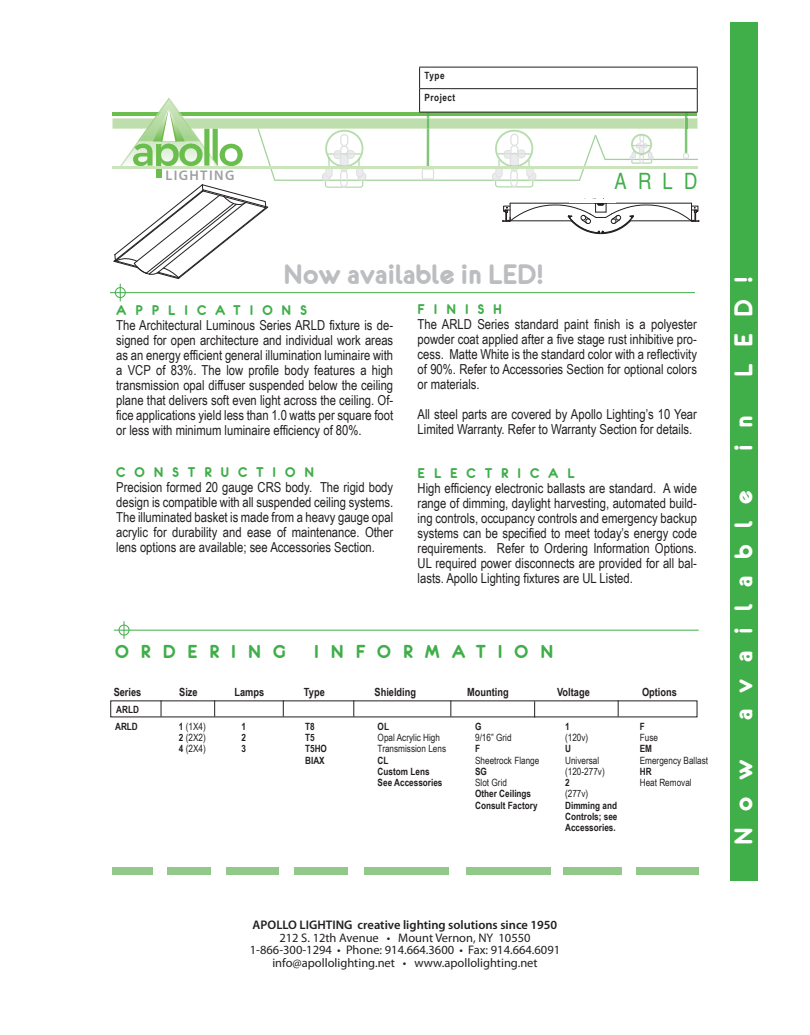
<style>
.page{position:relative;width:810px;height:1035px;background:#fff}
.page>*{position:absolute;margin:0;border:0;box-sizing:border-box;transform-origin:0 0}
.t1{font:30px "Eurofurencebold";color:#bcbdc0}
.t2{font:27.5px "Eurofurencebold";letter-spacing:.6em;color:#fff}
.t3{font:condensed 22.5px "Helvetica";color:#40ae49}
.t4{font:20px "Eurofurencebold";letter-spacing:.6em;color:#40ae49}
.t5{font:15px "Eurofurencebold";letter-spacing:.6em;color:#40ae49}
.t6{font:600 14px "Myriad Pro";letter-spacing:.1em;color:#9d9fa2}
.t7{font:13.75px/15px "Arial Narrow";color:#231f20;text-align:justify}
.t8{font:12.5px/12.5px "Myriad Pro";color:#231f20;text-align:center}
.t9{font:600 12.5px "Myriad Pro";color:#231f20}
.t10{font:700 11.25px "Arial Narrow";color:#231f20}
.t11{font:10px "Arial Narrow";color:#231f20}
.t12{font:700 10px/11.2px "Arial Narrow";color:#231f20;text-align:justify}
.t13{font:700 10px/21.5px "Arial Narrow";letter-spacing:.05em;color:#231f20}
.s1{font-weight:700}
</style>
<div class="page">
<hr style="left:110px;top:292px;width:585px;height:1px;background:#40ae49">
<hr style="left:114px;top:630px;width:585px;height:1px;background:#40ae49">
<svg style="left:124px;top:621px;width:1px;height:18px"></svg>
<div style="left:119px;top:625px;width:10px;height:10px;border:1px solid #40ae49;border-radius:50%"></div>
<div style="left:112px;top:868px;width:41px;height:7px;background:#92c889"></div>
<div style="left:167px;top:868px;width:43px;height:7px;background:#92c889"></div>
<div style="left:226px;top:868px;width:52px;height:7px;background:#92c889"></div>
<div style="left:294px;top:868px;width:54px;height:7px;background:#92c889"></div>
<div style="left:364px;top:868px;width:85px;height:7px;background:#92c889"></div>
<div style="left:466px;top:868px;width:84px;height:7px;background:#92c889"></div>
<div style="left:564px;top:868px;width:58px;height:7px;background:#92c889"></div>
<div style="left:637px;top:868px;width:62px;height:7px;background:#92c889"></div>
<svg style="left:161px;top:700px;width:1px;height:17px"></svg>
<svg style="left:214px;top:700px;width:1px;height:17px"></svg>
<svg style="left:283px;top:700px;width:1px;height:17px"></svg>
<svg style="left:450px;top:700px;width:1px;height:17px"></svg>
<svg style="left:353px;top:700px;width:1px;height:17px"></svg>
<svg style="left:534px;top:701px;width:1px;height:17px"></svg>
<svg style="left:618px;top:700px;width:1px;height:17px"></svg>
<svg style="left:112px;top:67px;width:588px;height:234px"></svg>
<img style="left:570px;top:199px;width:45px;height:3px">
<div style="left:730px;top:22px;width:27px;height:859px;background:#40ae49"></div>
<p class="t6" style="left:165px;top:166px;width:70px">LIGHTING</p>
<p class="t13" style="left:425px;top:65px;width:32px">Type<br>Project</p>
<h3 class="t3" style="left:614px;top:168px;width:84px">ARLD</h3>
<h1 class="t1" style="left:284px;top:259px;width:262px">Now available in LED!</h1>
<p class="t5" style="left:116px;top:302px;width:192px">APPLICATIONS</p>
<p class="t7" style="left:116px;top:317px;width:279px">The Architectural Luminous Series ARLD fixture is de&shy;signed for open architecture and individual work areas as an energy efficient general illumination luminaire with a VCP of 83%. The low profile body features a high transmission opal diffuser suspended below the ceiling plane that delivers soft even light across the ceiling. Of&shy;fice applications yield less than 1.0 watts per square foot or less with minimum luminaire efficiency of 80%.</p>
<p class="t5" style="left:116px;top:465px;width:200px">CONSTRUCTION</p>
<p class="t7" style="left:116px;top:480px;width:279px">Precision formed 20 gauge CRS body. The rigid body design is compatible with all suspended ceiling systems.<br>The illuminated basket is made from a heavy gauge opal acrylic for durability and ease of maintenance. Other lens options are available; see Accessories Section.</p>
<p class="t5" style="left:418px;top:302px;width:86px">FINISH</p>
<p class="t7" style="left:418px;top:317px;width:281px">The ARLD Series standard paint finish is a polyester powder coat applied after a five stage rust inhibitive pro&shy;cess. Matte White is the standard color with a reflectivity of 90%. Refer to Accessories Section for optional colors or materials.</p>
<p class="t7" style="left:418px;top:407px;width:281px">All steel parts are covered by Apollo Lighting’s 10 Year<br>Limited Warranty. Refer to Warranty Section for details.</p>
<p class="t5" style="left:418px;top:466px;width:159px">ELECTRICAL</p>
<p class="t7" style="left:418px;top:481px;width:281px">High efficiency electronic ballasts are standard. A wide range of dimming, daylight harvesting, automated build&shy;ing controls, occupancy controls and emergency backup systems can be specified to meet today’s energy code requirements. Refer to Ordering Information Options.<br>UL required power disconnects are provided for all bal&shy;lasts. Apollo Lighting fixtures are UL Listed.</p>
<h3 class="t4" style="left:115px;top:642px;width:172px">ORDERING</h3>
<h3 class="t4" style="left:314px;top:642px;width:241px">INFORMATION</h3>
<p class="t10" style="left:114px;top:685px;width:29px">Series</p>
<p class="t10" style="left:179px;top:685px;width:20px">Size</p>
<p class="t10" style="left:234px;top:685px;width:31px">Lamps</p>
<p class="t10" style="left:304px;top:685px;width:22px">Type</p>
<p class="t10" style="left:375px;top:685px;width:43px">Shielding</p>
<p class="t10" style="left:467px;top:685px;width:43px">Mounting</p>
<p class="t10" style="left:557px;top:685px;width:34px">Voltage</p>
<p class="t10" style="left:642px;top:685px;width:36px">Options</p>
<p class="t12" style="left:116px;top:703px;width:24px">ARLD</p>
<p class="t12" style="left:115px;top:721px;width:24px">ARLD</p>
<p class="t11" style="left:179px;top:721px;width:28px"><span class="s1">1</span> (1X4)</p>
<p class="t12" style="left:241px;top:721px;width:6px">1</p>
<p class="t12" style="left:305px;top:721px;width:11px">T8</p>
<p class="t12" style="left:378px;top:721px;width:13px">OL</p>
<p class="t12" style="left:475px;top:721px;width:8px">G</p>
<p class="t12" style="left:565px;top:721px;width:6px">1</p>
<p class="t12" style="left:640px;top:721px;width:7px">F</p>
<p class="t11" style="left:179px;top:732px;width:28px"><span class="s1">2</span> (2X2)</p>
<p class="t12" style="left:241px;top:732px;width:6px">2</p>
<p class="t12" style="left:305px;top:732px;width:11px">T5</p>
<p class="t11" style="left:378px;top:732px;width:64px">Opal Acrylic High</p>
<p class="t11" style="left:475px;top:732px;width:38px">9/16” Grid</p>
<p class="t11" style="left:565px;top:732px;width:25px">(120v)</p>
<p class="t11" style="left:640px;top:732px;width:20px">Fuse</p>
<p class="t11" style="left:179px;top:743px;width:28px"><span class="s1">4</span> (2X4)</p>
<p class="t12" style="left:241px;top:743px;width:6px">3</p>
<p class="t12" style="left:305px;top:743px;width:23px">T5HO</p>
<p class="t11" style="left:378px;top:743px;width:70px">Transmission Lens</p>
<p class="t12" style="left:475px;top:743px;width:7px">F</p>
<p class="t12" style="left:565px;top:743px;width:7px">U</p>
<p class="t12" style="left:640px;top:743px;width:14px">EM</p>
<p class="t12" style="left:305px;top:754px;width:21px">BIAX</p>
<p class="t12" style="left:378px;top:754px;width:12px">CL</p>
<p class="t11" style="left:475px;top:754px;width:66px">Sheetrock Flange</p>
<p class="t11" style="left:565px;top:754px;width:36px">Universal</p>
<p class="t11" style="left:640px;top:754px;width:70px">Emergency Ballast</p>
<p class="t12" style="left:378px;top:766px;width:53px">Custom Lens</p>
<p class="t12" style="left:475px;top:766px;width:13px">SG</p>
<p class="t11" style="left:565px;top:766px;width:41px">(120-277v)</p>
<p class="t12" style="left:640px;top:766px;width:13px">HR</p>
<p class="t12" style="left:378px;top:777px;width:66px">See Accessories</p>
<p class="t11" style="left:475px;top:777px;width:33px">Slot Grid</p>
<p class="t12" style="left:565px;top:777px;width:6px">2</p>
<p class="t11" style="left:640px;top:777px;width:53px">Heat Removal</p>
<p class="t12" style="left:475px;top:788px;width:58px">Other Ceilings</p>
<p class="t11" style="left:565px;top:788px;width:25px">(277v)</p>
<p class="t12" style="left:475px;top:799px;width:64px">Consult Factory</p>
<p class="t12" style="left:565px;top:799px;width:54px">Dimming and Controls; see Accessories.</p>
<h2 class="t2" style="left:730px;top:377px;width:102px;rotate:-90deg">LED!</h2>
<h2 class="t2" style="left:730px;top:451px;width:37px;rotate:-90deg">i n</h2>
<h2 class="t2" style="left:730px;top:720px;width:231px;rotate:-90deg">available</h2>
<h2 class="t2" style="left:730px;top:845px;width:87px;rotate:-90deg">Now</h2>
<p class="t9" style="left:253px;top:917px;width:306px">APOLLO LIGHTING creative lighting solutions since 1950</p>
<p class="t8" style="left:250px;top:931px;width:312px">212 S. 12th Avenue • Mount Vernon, NY 10550<br>1-866-300-1294 • Phone: 914.664.3600 • Fax: 914.664.6091 info@apollolighting.net • www.apollolighting.net</p>
</div>
